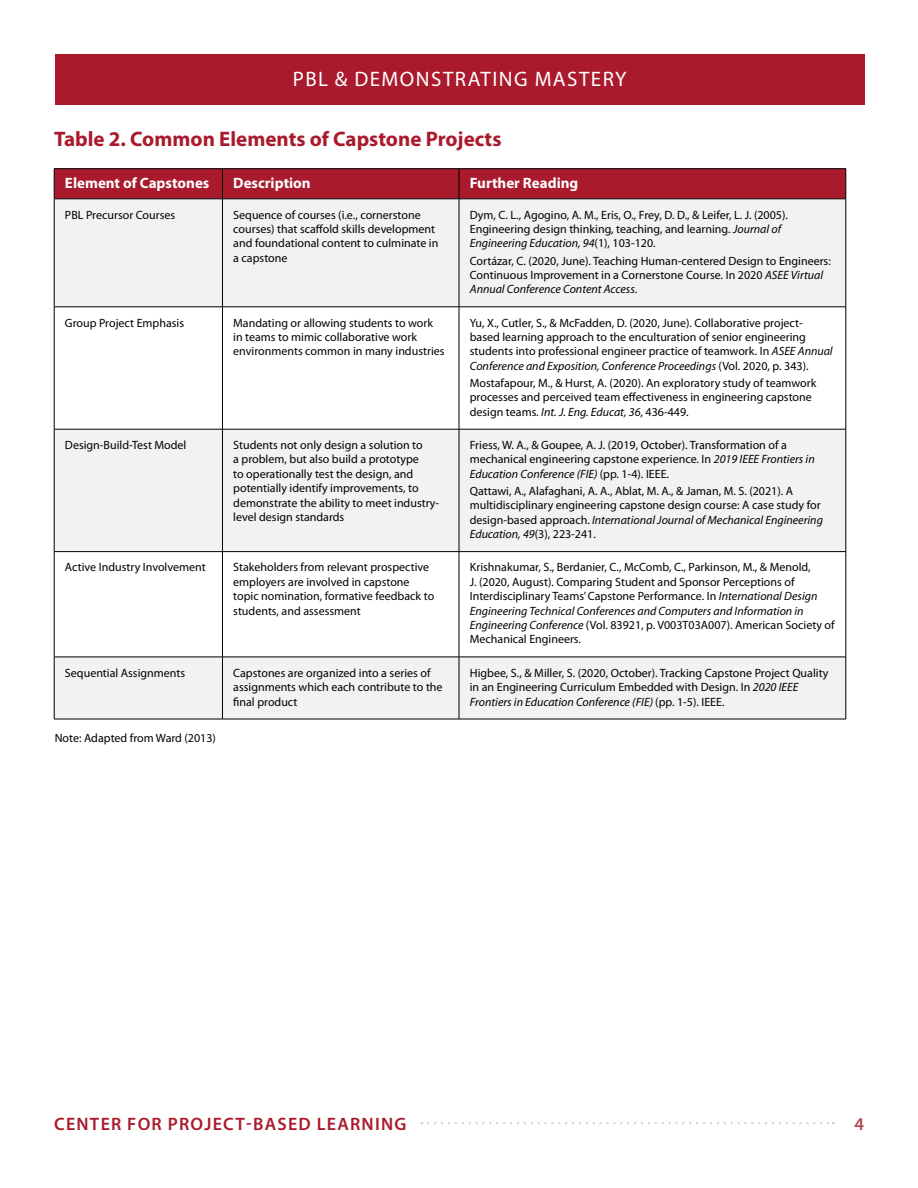
<style>
.page{position:relative;width:918px;height:1188px;background:#fff}
.page>*{position:absolute;margin:0;border:0;box-sizing:border-box;transform-origin:0 0}
.t1{font:700 21px "Myriad Pro";color:#a91a2d}
.t2{font:21px "Myriad Pro";letter-spacing:.07em;color:#fff}
.t3{font:600 18px "Myriad Pro";letter-spacing:.07em;color:#a91a2d}
.t4{font:600 18px "Myriad Pro";color:#b04b53}
.t5{font:700 15px "Myriad Pro";color:#fff}
.t6{font:12px/14.4px "Myriad Pro";color:#000}
.s1{font-style:italic}
</style>
<div class="page">
<svg style="left:428px;top:1122px;width:406px;height:2px"></svg>
<div style="left:55px;top:54px;width:810px;height:51px;background:#a91a2d"></div>
<div style="left:55px;top:169px;width:791px;height:30px;background:#a91a2d"></div>
<div style="left:55px;top:200px;width:791px;height:519px;background:#f2f2f2"></div>
<svg style="left:55px;top:308px;width:791px;height:349px"></svg>
<hr style="left:54px;top:168px;width:168px;height:1px;background:#000">
<hr style="left:54px;top:169px;width:1px;height:30px;background:#000">
<hr style="left:222px;top:168px;width:237px;height:1px;background:#000">
<hr style="left:459px;top:168px;width:387px;height:1px;background:#000">
<hr style="left:846px;top:169px;width:1px;height:30px;background:#000">
<hr style="left:54px;top:199px;width:168px;height:1px;background:#000">
<hr style="left:54px;top:199px;width:1px;height:108px;background:#000">
<hr style="left:222px;top:199px;width:237px;height:1px;background:#000">
<hr style="left:222px;top:199px;width:1px;height:108px;background:#000">
<hr style="left:459px;top:199px;width:387px;height:1px;background:#000">
<hr style="left:459px;top:199px;width:1px;height:108px;background:#000">
<hr style="left:846px;top:199px;width:1px;height:108px;background:#000">
<hr style="left:54px;top:307px;width:168px;height:1px;background:#000">
<hr style="left:54px;top:307px;width:1px;height:122px;background:#000">
<hr style="left:222px;top:307px;width:237px;height:1px;background:#000">
<hr style="left:222px;top:307px;width:1px;height:122px;background:#000">
<hr style="left:459px;top:307px;width:387px;height:1px;background:#000">
<hr style="left:459px;top:307px;width:1px;height:122px;background:#000">
<hr style="left:846px;top:307px;width:1px;height:122px;background:#000">
<hr style="left:54px;top:429px;width:168px;height:1px;background:#000">
<hr style="left:54px;top:429px;width:1px;height:122px;background:#000">
<hr style="left:222px;top:429px;width:237px;height:1px;background:#000">
<hr style="left:222px;top:429px;width:1px;height:122px;background:#000">
<hr style="left:459px;top:429px;width:387px;height:1px;background:#000">
<hr style="left:459px;top:429px;width:1px;height:122px;background:#000">
<hr style="left:846px;top:429px;width:1px;height:122px;background:#000">
<hr style="left:54px;top:551px;width:168px;height:1px;background:#000">
<hr style="left:54px;top:552px;width:1px;height:105px;background:#000">
<hr style="left:222px;top:551px;width:237px;height:1px;background:#000">
<hr style="left:222px;top:552px;width:1px;height:105px;background:#000">
<hr style="left:459px;top:551px;width:387px;height:1px;background:#000">
<hr style="left:459px;top:552px;width:1px;height:105px;background:#000">
<hr style="left:846px;top:552px;width:1px;height:105px;background:#000">
<hr style="left:54px;top:657px;width:168px;height:1px;background:#000">
<hr style="left:54px;top:657px;width:1px;height:62px;background:#000">
<hr style="left:222px;top:657px;width:237px;height:1px;background:#000">
<hr style="left:222px;top:657px;width:1px;height:62px;background:#000">
<hr style="left:459px;top:657px;width:387px;height:1px;background:#000">
<hr style="left:459px;top:657px;width:1px;height:62px;background:#000">
<hr style="left:846px;top:657px;width:1px;height:62px;background:#000">
<hr style="left:54px;top:719px;width:168px;height:1px;background:#000">
<hr style="left:222px;top:719px;width:237px;height:1px;background:#000">
<hr style="left:459px;top:719px;width:387px;height:1px;background:#000">
<hr style="left:222px;top:169px;width:1px;height:30px;background:#000">
<hr style="left:459px;top:169px;width:1px;height:30px;background:#000">
<h1 class="t2" style="left:293px;top:66px;width:335px">PBL &amp; DEMONSTRATING MASTERY</h1>
<h1 class="t1" style="left:54px;top:125px;width:449px">Table 2. Common Elements of Capstone Projects</h1>
<p class="t5" style="left:65px;top:173px;width:146px">Element of Capstones</p>
<p class="t5" style="left:233px;top:173px;width:79px">Description</p>
<p class="t5" style="left:470px;top:173px;width:110px">Further Reading</p>
<p class="t6" style="left:65px;top:207px;width:112px">PBL Precursor Courses</p>
<p class="t6" style="left:233px;top:207px;width:207px">Sequence of courses (i.e., cornerstone courses) that scaffold skills development and foundational content to culminate in a capstone</p>
<p class="t6" style="left:470px;top:207px;width:320px">Dym, C. L., Agogino, A. M., Eris, O., Frey, D. D., &amp; Leifer, L. J. (2005).<br>Engineering design thinking, teaching, and learning. <span class="s1">Journal of<br>Engineering Education, 94</span>(1), 103-120.</p>
<p class="t6" style="left:470px;top:253px;width:363px">Cortázar, C. (2020, June). Teaching Human-centered Design to Engineers:<br>Continuous Improvement in a Cornerstone Course. In 2020 <span class="s1">ASEE Virtual<br>Annual Conference Content Access</span>.</p>
<p class="t6" style="left:65px;top:315px;width:121px">Group Project Emphasis</p>
<p class="t6" style="left:233px;top:315px;width:213px">Mandating or allowing students to work in teams to mimic collaborative work environments common in many industries</p>
<p class="t6" style="left:470px;top:315px;width:364px">Yu, X., Cutler, S., &amp; McFadden, D. (2020, June). Collaborative project&shy;based learning approach to the enculturation of senior engineering students into professional engineer practice of teamwork. In <span class="s1">ASEE Annual Conference and Exposition, Conference Proceedings</span> (Vol. 2020, p. 343).</p>
<p class="t6" style="left:470px;top:376px;width:348px">Mostafapour, M., &amp; Hurst, A. (2020). An exploratory study of teamwork processes and perceived team effectiveness in engineering capstone design teams. <span class="s1">Int. J. Eng. Educat, 36</span>, 436-449.</p>
<p class="t6" style="left:65px;top:438px;width:123px">Design-Build-Test Model</p>
<p class="t6" style="left:233px;top:438px;width:208px">Students not only design a solution to<br>a problem, but also build a prototype<br>to operationally test the design, and potentially identify improvements, to demonstrate the ability to meet industry&shy;level design standards</p>
<p class="t6" style="left:470px;top:438px;width:347px">Friess, W. A., &amp; Goupee, A. J. (2019, October). Transformation of a mechanical engineering capstone experience. In <span class="s1">2019 IEEE Frontiers in<br>Education Conference (FIE)</span> (pp. 1-4). IEEE.</p>
<p class="t6" style="left:470px;top:484px;width:355px">Qattawi, A., Alafaghani, A. A., Ablat, M. A., &amp; Jaman, M. S. (2021). A multidisciplinary engineering capstone design course: A case study for design-based approach. <span class="s1">International Journal of Mechanical Engineering Education, 49</span>(3), 223-241.</p>
<p class="t6" style="left:65px;top:560px;width:142px">Active Industry Involvement</p>
<p class="t6" style="left:233px;top:560px;width:202px">Stakeholders from relevant prospective employers are involved in capstone topic nomination, formative feedback to students, and assessment</p>
<p class="t6" style="left:470px;top:560px;width:366px">Krishnakumar, S., Berdanier, C., McComb, C., Parkinson, M., &amp; Menold,<br>J. (2020, August). Comparing Student and Sponsor Perceptions of Interdisciplinary Teams’ Capstone Performance. In <span class="s1">International Design Engineering Technical Conferences and Computers and Information in Engineering Conference</span> (Vol. 83921, p. V003T03A007). American Society of Mechanical Engineers.</p>
<p class="t6" style="left:65px;top:665px;width:122px">Sequential Assignments</p>
<p class="t6" style="left:233px;top:665px;width:211px">Capstones are organized into a series of assignments which each contribute to the final product</p>
<p class="t6" style="left:470px;top:665px;width:360px">Higbee, S., &amp; Miller, S. (2020, October). Tracking Capstone Project Quality in an Engineering Curriculum Embedded with Design. In <span class="s1">2020 IEEE<br>Frontiers in Education Conference (FIE)</span> (pp. 1-5). IEEE.</p>
<p class="t6" style="left:55px;top:730px;width:163px">Note: Adapted from Ward (2013)</p>
<h2 class="t3" style="left:54px;top:1112px;width:354px">CENTER FOR PROJECT-BASED LEARNING</h2>
<h2 class="t4" style="left:854px;top:1112px;width:11px">4</h2>
</div>
